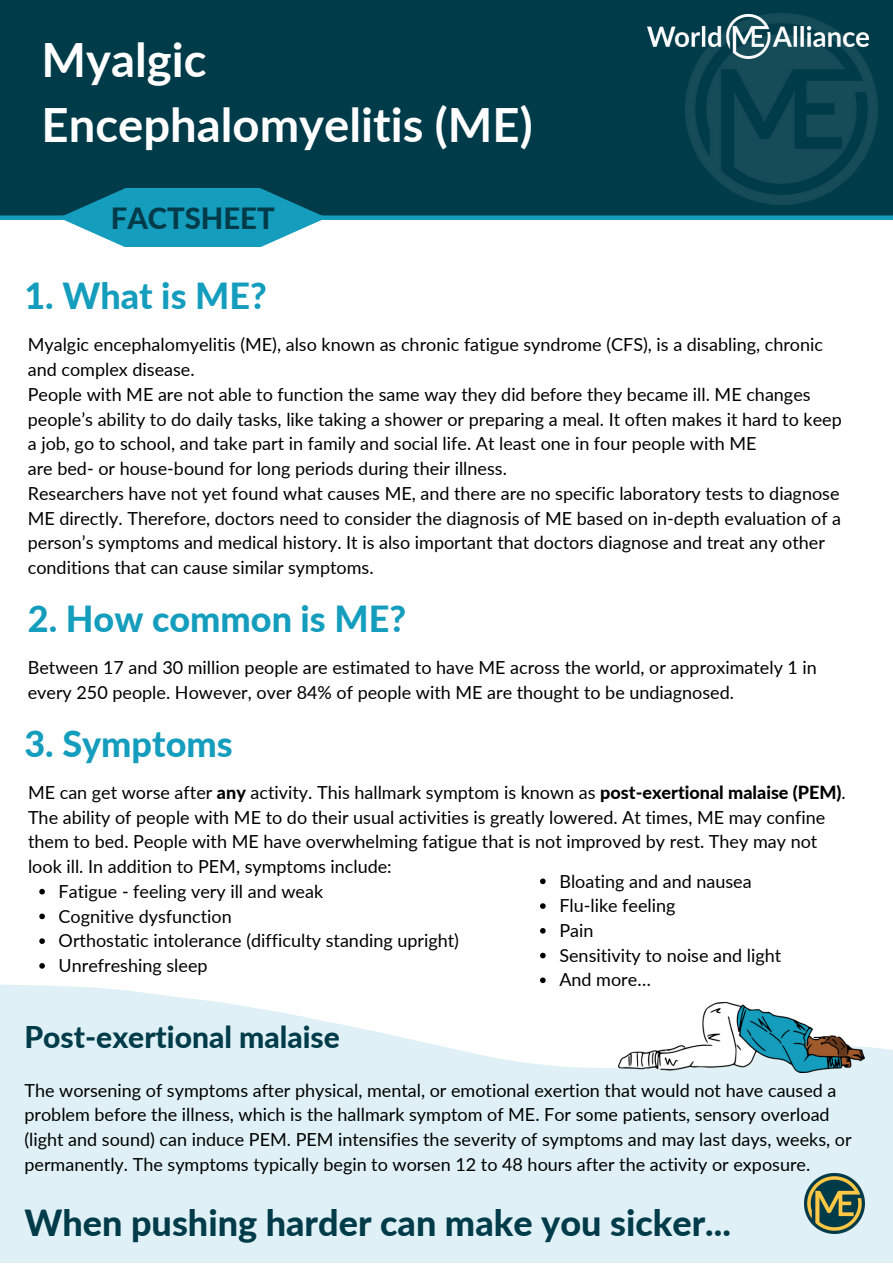
<style>
.page{position:relative;width:893px;height:1264px;background:#fff}
.page>*{position:absolute;margin:0;border:0;box-sizing:border-box;transform-origin:0 0}
.t1{font:700 47.25px/65.2px "Lato";color:#fff}
.t2{font:800 36px "Lato";color:#159dbd}
.t3{font:800 36px "Lato";color:#003b49}
.t4{font:800 30px "Lato";color:#003b49}
.t5{font:800 29.25px "Lato";color:#003b49}
.t6{font:18px/24.8px "Lato";color:#000}
.s1{font-weight:800}
</style>
<div class="page">
<div style="left:0;top:0;width:892px;height:216px;background:#003b49"></div>
<img style="left:686px;top:13px;width:191px;height:192px">
<img style="left:647px;top:15px;width:220px;height:44px">
<div style="left:0;top:215px;width:892px;height:5px;background:#159dbd"></div>
<svg style="left:59px;top:188px;width:267px;height:58px"></svg>
<svg style="left:0;top:904px;width:892px;height:358px;fill:#dff1f6"></svg>
<img style="left:804px;top:1173px;width:60px;height:60px">
<svg style="left:39px;top:888px;width:6px;height:6px"></svg>
<svg style="left:39px;top:913px;width:6px;height:6px"></svg>
<svg style="left:39px;top:938px;width:6px;height:5px"></svg>
<svg style="left:39px;top:963px;width:6px;height:5px"></svg>
<img style="left:618px;top:1002px;width:246px;height:70px">
<svg style="left:540px;top:878px;width:5px;height:6px"></svg>
<svg style="left:540px;top:903px;width:5px;height:5px"></svg>
<svg style="left:540px;top:928px;width:5px;height:5px"></svg>
<svg style="left:540px;top:952px;width:5px;height:6px"></svg>
<svg style="left:540px;top:977px;width:5px;height:6px"></svg>
<h1 class="t1" style="left:42px;top:26px;width:492px">Myalgic<br>Encephalomyelitis (ME)</h1>
<h3 class="t5" style="left:111px;top:200px;width:165px">FACTSHEET</h3>
<h2 class="t2" style="left:24px;top:274px;width:244px">1. What is ME?</h2>
<p class="t6" style="left:28px;top:332px;width:815px">Myalgic encephalomyelitis (ME), also known as chronic fatigue syndrome (CFS), is a disabling, chronic and complex disease.<br>People with ME are not able to function the same way they did before they became ill. ME changes people’s ability to do daily tasks, like taking a shower or preparing a meal. It often makes it hard to keep a job, go to school, and take part in family and social life. At least one in four people with ME<br>are bed- or house-bound for long periods during their illness.<br>Researchers have not yet found what causes ME, and there are no specific laboratory tests to diagnose ME directly. Therefore, doctors need to consider the diagnosis of ME based on in-depth evaluation of a person’s symptoms and medical history. It is also important that doctors diagnose and treat any other conditions that can cause similar symptoms.</p>
<h2 class="t2" style="left:28px;top:596px;width:380px">2. How common is ME?</h2>
<p class="t6" style="left:28px;top:654px;width:790px">Between 17 and 30 million people are estimated to have ME across the world, or approximately 1 in every 250 people. However, over 84% of people with ME are thought to be undiagnosed.</p>
<h2 class="t2" style="left:24px;top:721px;width:210px">3. Symptoms</h2>
<p class="t6" style="left:28px;top:779px;width:819px">ME can get worse after <span class="s1">any</span> activity. This hallmark symptom is known as <span class="s1">post-exertional malaise (PEM)</span>.<br>The ability of people with ME to do their usual activities is greatly lowered. At times, ME may confine them to bed. People with ME have overwhelming fatigue that is not improved by rest. They may not look ill. In addition to PEM, symptoms include:</p>
<p class="t6" style="left:559px;top:868px;width:223px">Bloating and and nausea<br>Flu-like feeling<br>Pain<br>Sensitivity to noise and light<br>And more…</p>
<p class="t6" style="left:59px;top:878px;width:402px">Fatigue - feeling very ill and weak<br>Cognitive dysfunction<br>Orthostatic intolerance (difficulty standing upright)<br>Unrefreshing sleep</p>
<h3 class="t4" style="left:24px;top:1018px;width:317px">Post-exertional malaise</h3>
<p class="t6" style="left:24px;top:1077px;width:828px">The worsening of symptoms after physical, mental, or emotional exertion that would not have caused a problem before the illness, which is the hallmark symptom of ME. For some patients, sensory overload (light and sound) can induce PEM. PEM intensifies the severity of symptoms and may last days, weeks, or permanently. The symptoms typically begin to worsen 12 to 48 hours after the activity or exposure.</p>
<h2 class="t3" style="left:24px;top:1199px;width:708px">When pushing harder can make you sicker...</h2>
</div>
